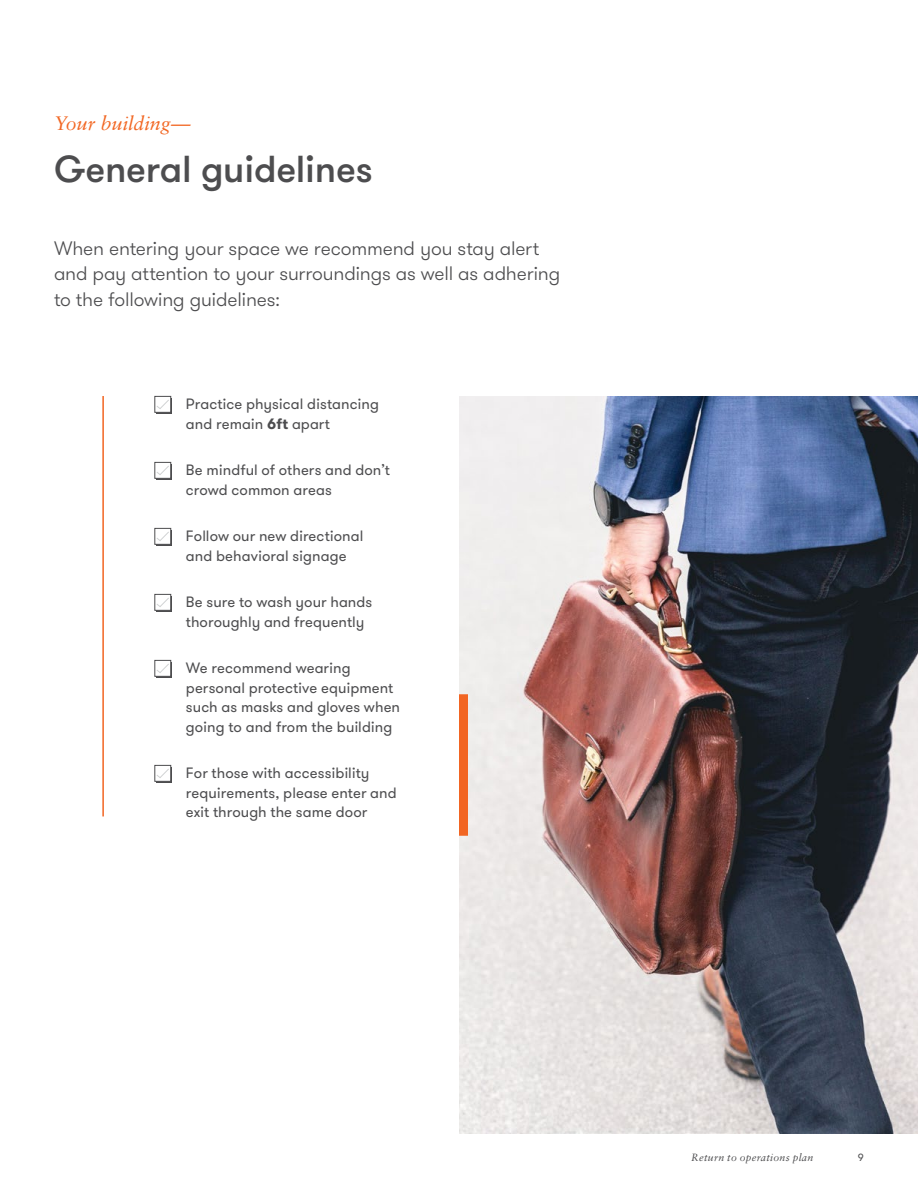
<style>
.page{position:relative;width:918px;height:1188px;background:#fff}
.page>*{position:absolute;margin:0;border:0;box-sizing:border-box;transform-origin:0 0}
.t1{font:500 37.5px "GT Walsheim";letter-spacing:-.01em;color:#4d4d4f}
.t2{font:300 19.5px/25.5px "GT Walsheim";letter-spacing:-.01em;color:#4d4d4f}
.t3{font:italic 19.5px "Sabon LT Std";letter-spacing:.005em;color:#f26723}
.t4{font:15px/19.5px "GT Walsheim";letter-spacing:.005em;color:#4d4d4f}
.t5{font:italic 10.5px "Sabon LT Std";letter-spacing:.025em;color:#4d4d4f}
.t6{font:10.5px "GT Walsheim";color:#4d4d4f}
.s1{font-weight:700}
</style>
<div class="page">
<img style="left:459px;top:396px;width:459px;height:738px">
<div style="left:156px;top:398px;width:16px;height:16px;background:#4d4d4f"></div>
<div style="left:154px;top:396px;width:17px;height:17px;background:#fff;border:1px solid #4d4d4f"></div>
<svg style="left:157px;top:399px;width:13px;height:11px"></svg>
<div style="left:156px;top:464px;width:16px;height:16px;background:#4d4d4f"></div>
<div style="left:154px;top:462px;width:17px;height:17px;background:#fff;border:1px solid #4d4d4f"></div>
<svg style="left:157px;top:465px;width:13px;height:11px"></svg>
<div style="left:156px;top:530px;width:16px;height:16px;background:#4d4d4f"></div>
<div style="left:154px;top:528px;width:17px;height:17px;background:#fff;border:1px solid #4d4d4f"></div>
<svg style="left:157px;top:531px;width:13px;height:11px"></svg>
<div style="left:156px;top:596px;width:16px;height:16px;background:#4d4d4f"></div>
<div style="left:154px;top:594px;width:17px;height:17px;background:#fff;border:1px solid #4d4d4f"></div>
<svg style="left:157px;top:597px;width:13px;height:11px"></svg>
<div style="left:156px;top:662px;width:16px;height:16px;background:#4d4d4f"></div>
<div style="left:154px;top:660px;width:17px;height:17px;background:#fff;border:1px solid #4d4d4f"></div>
<svg style="left:157px;top:663px;width:13px;height:11px"></svg>
<div style="left:156px;top:767px;width:16px;height:16px;background:#4d4d4f"></div>
<div style="left:154px;top:765px;width:17px;height:17px;background:#fff;border:1px solid #4d4d4f"></div>
<svg style="left:157px;top:768px;width:13px;height:11px"></svg>
<hr style="left:102px;top:396px;width:2px;height:420px;background:#f26522">
<div style="left:459px;top:694px;width:9px;height:142px;background:#f26522"></div>
<h2 class="t3" style="left:54px;top:112px;width:138px">Your building—</h2>
<h1 class="t1" style="left:54px;top:145px;width:320px">General guidelines</h1>
<h2 class="t2" style="left:54px;top:235px;width:508px">When entering your space we recommend you stay alert and pay attention to your surroundings as well as adhering to the following guidelines:</h2>
<p class="t4" style="left:186px;top:394px;width:195px">Practice physical distancing and remain <span class="s1">6ft</span> apart</p>
<p class="t4" style="left:186px;top:460px;width:205px">Be mindful of others and don’t crowd common areas</p>
<p class="t4" style="left:186px;top:526px;width:179px">Follow our new directional and behavioral signage</p>
<p class="t4" style="left:186px;top:592px;width:188px">Be sure to wash your hands thoroughly and frequently</p>
<p class="t4" style="left:186px;top:658px;width:216px">We recommend wearing personal protective equipment such as masks and gloves when going to and from the building</p>
<p class="t4" style="left:186px;top:763px;width:212px">For those with accessibility requirements, please enter and exit through the same door</p>
<p class="t5" style="left:691px;top:1151px;width:124px">Return to operations plan</p>
<p class="t6" style="left:858px;top:1150px;width:8px">9</p>
</div>
